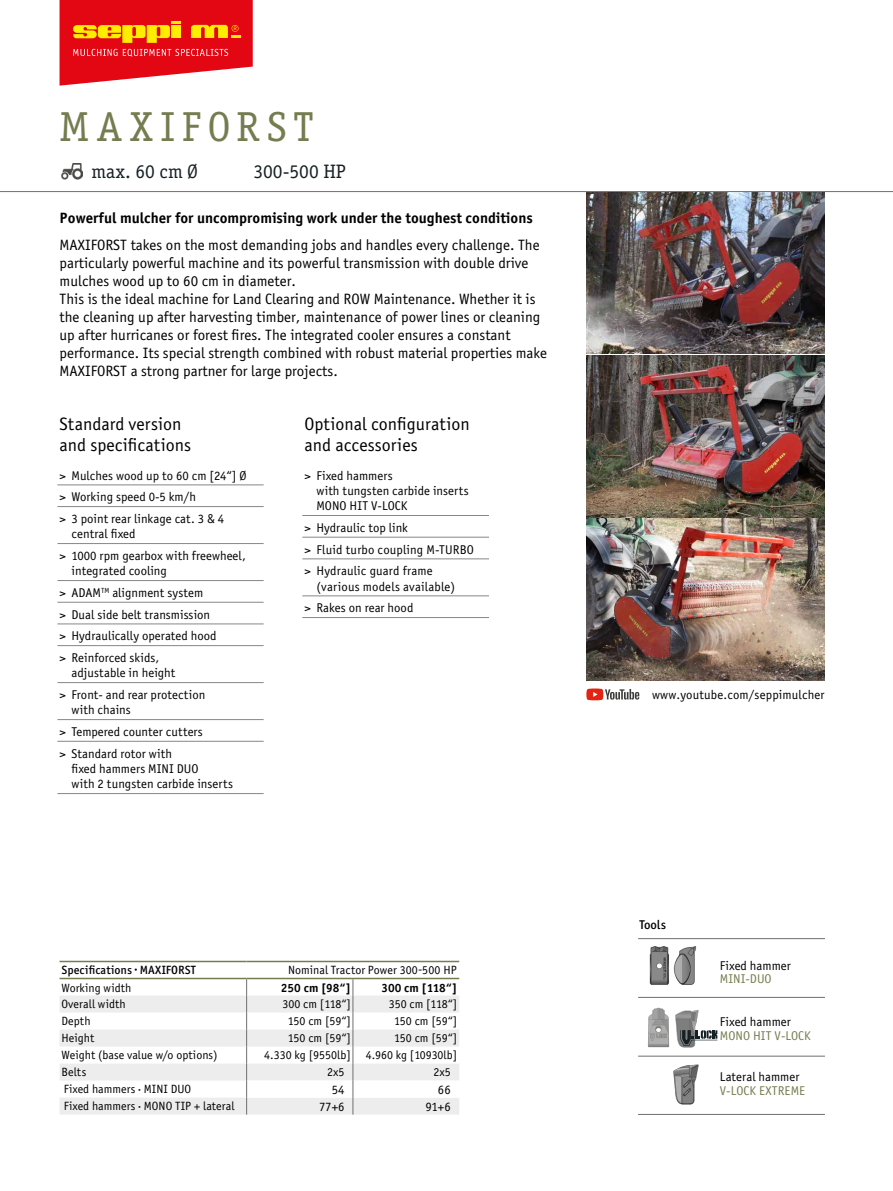
<style>
.page{position:relative;width:893px;height:1191px;background:#fff}
.page>*{position:absolute;margin:0;border:0;box-sizing:border-box;transform-origin:0 0}
.t1{font:42px "Officina Serif ITC";letter-spacing:.17em;color:#757c4f}
.t2{font:19.5px "Officina Serif ITC";color:#162125}
.t3{font:18px/21.6px "Officina Sans Book ITC";color:#000}
.t4{font:15px/18px "Officina Sans Book ITC";color:#000}
.t5{font:15px "Officina Sans Bold ITC";color:#000}
.t6{font:12.75px/21.6px "Officina Sans Book ITC";color:#000}
.t7{font:12.75px "Officina Sans Book ITC";color:#757c4f}
.t8{font:12.75px "Officina Sans Medium ITC";color:#000}
.t9{font:12px "Officina Sans Book ITC";color:#000}
.t10{font:12px "Officina Sans Medium ITC";color:#000}
.t11{font:12px "Officina Sans Bold ITC";color:#000}
.s1{font-family:"Officina Sans Bold ITC"}
</style>
<div class="page">
<svg style="left:60px;top:0;width:193px;height:86px;background:#e93f30"></svg>
<hr style="left:0;top:191px;width:893px;height:1px;background:#706f6f">
<hr style="left:638px;top:1056px;width:187px;height:1px;background:#706f6f">
<hr style="left:638px;top:997px;width:187px;height:1px;background:#706f6f">
<hr style="left:638px;top:938px;width:187px;height:1px;background:#706f6f">
<img style="left:638px;top:938px;width:74px;height:47px">
<hr style="left:638px;top:1114px;width:187px;height:1px;background:#706f6f">
<img style="left:673px;top:1064px;width:26px;height:41px">
<img style="left:586px;top:519px;width:239px;height:161px">
<img style="left:586px;top:192px;width:239px;height:325px">
<svg style="left:586px;top:688px;width:53px;height:12px"></svg>
<img style="left:62px;top:163px;width:21px;height:16px">
<img style="left:648px;top:1007px;width:22px;height:41px">
<img style="left:674px;top:1010px;width:27px;height:47px">
<svg style="left:680px;top:1030px;width:37px;height:16px"></svg>
<hr style="left:57px;top:484px;width:207px;height:1px;background:#878787">
<hr style="left:57px;top:506px;width:207px;height:1px;background:#878787">
<hr style="left:57px;top:543px;width:207px;height:1px;background:#878787">
<hr style="left:57px;top:580px;width:207px;height:1px;background:#878787">
<hr style="left:57px;top:602px;width:207px;height:1px;background:#878787">
<hr style="left:57px;top:623px;width:207px;height:1px;background:#878787">
<hr style="left:57px;top:645px;width:207px;height:1px;background:#878787">
<hr style="left:57px;top:682px;width:207px;height:1px;background:#878787">
<hr style="left:57px;top:719px;width:207px;height:1px;background:#878787">
<hr style="left:57px;top:741px;width:207px;height:1px;background:#878787">
<hr style="left:57px;top:793px;width:207px;height:1px;background:#878787">
<hr style="left:302px;top:515px;width:187px;height:1px;background:#878787">
<hr style="left:302px;top:537px;width:187px;height:1px;background:#878787">
<hr style="left:302px;top:558px;width:187px;height:1px;background:#878787">
<hr style="left:302px;top:595px;width:187px;height:1px;background:#878787">
<hr style="left:302px;top:617px;width:187px;height:1px;background:#878787">
<svg style="left:60px;top:996px;width:186px;height:118px;fill:#ededed"></svg>
<svg style="left:246px;top:979px;width:213px;height:135px"></svg>
<hr style="left:60px;top:960px;width:187px;height:2px;background:#757c4f">
<hr style="left:247px;top:960px;width:106px;height:2px;background:#757c4f">
<hr style="left:353px;top:960px;width:106px;height:2px;background:#757c4f">
<hr style="left:60px;top:977px;width:187px;height:2px;background:#757c4f">
<hr style="left:247px;top:977px;width:106px;height:2px;background:#757c4f">
<hr style="left:353px;top:977px;width:106px;height:2px;background:#757c4f">
<h1 class="t1" style="left:60px;top:100px;width:256px">MAXIFORST</h1>
<h2 class="t2" style="left:91px;top:159px;width:108px">max. 60 cm Ø</h2>
<h2 class="t2" style="left:253px;top:159px;width:94px">300-500 HP</h2>
<p class="t5" style="left:60px;top:208px;width:475px">Powerful mulcher for uncompromising work under the toughest conditions</p>
<p class="t4" style="left:60px;top:235px;width:489px">MAXIFORST takes on the most demanding jobs and handles every challenge. The particularly powerful machine and its powerful transmission with double drive mulches wood up to 60 cm in diameter.<br>This is the ideal machine for Land Clearing and ROW Maintenance. Whether it is the cleaning up after harvesting timber, maintenance of power lines or cleaning up after hurricanes or forest fires. The integrated cooler ensures a constant performance. Its special strength combined with robust material properties make MAXIFORST a strong partner for large projects.</p>
<h3 class="t3" style="left:60px;top:412px;width:133px">Standard version and specifications</h3>
<p class="t6" style="left:60px;top:464px;width:189px">&gt; Mulches wood up to 60 cm [24“] Ø &gt; Working speed 0-5 km/h<br>&gt; 3 point rear linkage cat. 3 &amp; 4</p>
<p class="t6" style="left:60px;top:522px;width:188px;text-indent:12px">central fixed<br>&gt; 1000 rpm gearbox with freewheel,</p>
<p class="t6" style="left:60px;top:559px;width:159px;text-indent:12px">integrated cooling<br>&gt; ADAM<sup>TM</sup> alignment system<br>&gt; Dual side belt transmission &gt; Hydraulically operated hood &gt; Reinforced skids,</p>
<p class="t6" style="left:60px;top:661px;width:147px;text-indent:12px">adjustable in height<br>&gt; Front- and rear protection</p>
<p class="t6" style="left:60px;top:698px;width:145px;text-indent:12px">with chains<br>&gt; Tempered counter cutters &gt; Standard rotor with</p>
<p class="t6" style="left:72px;top:760px;width:163px;line-height:15.3px">fixed hammers MINI DUO<br>with 2 tungsten carbide inserts</p>
<h3 class="t3" style="left:304px;top:412px;width:167px">Optional configuration and accessories</h3>
<p class="t6" style="left:316px;top:467px;width:154px;line-height:15.3px;text-indent:-12px">&gt; Fixed hammers<br>with tungsten carbide inserts<br>MONO HIT V-LOCK</p>
<p class="t6" style="left:304px;top:516px;width:171px">&gt; Hydraulic top link<br>&gt; Fluid turbo coupling M-TURBO &gt; Hydraulic guard frame</p>
<p class="t6" style="left:304px;top:575px;width:152px;text-indent:12px">(various models available) &gt; Rakes on rear hood</p>
<p class="t10" style="left:62px;top:962px;width:136px">Specifications · MAXIFORST</p>
<p class="t9" style="left:288px;top:962px;width:170px">Nominal Tractor Power 300-500 HP</p>
<p class="t9" style="left:62px;top:979px;width:71px">Working width</p>
<p class="t11" style="left:281px;top:979px;width:71px">250 cm [98“]</p>
<p class="t11" style="left:381px;top:979px;width:77px">300 cm [118“]</p>
<p class="t9" style="left:62px;top:996px;width:66px">Overall width</p>
<p class="t9" style="left:282px;top:996px;width:70px">300 cm [118“]</p>
<p class="t9" style="left:389px;top:996px;width:70px">350 cm [118“]</p>
<p class="t9" style="left:62px;top:1013px;width:30px">Depth</p>
<p class="t9" style="left:288px;top:1013px;width:65px">150 cm [59“]</p>
<p class="t9" style="left:394px;top:1013px;width:65px">150 cm [59“]</p>
<p class="t9" style="left:62px;top:1030px;width:34px">Height</p>
<p class="t9" style="left:288px;top:1030px;width:65px">150 cm [59“]</p>
<p class="t9" style="left:394px;top:1030px;width:65px">150 cm [59“]</p>
<p class="t9" style="left:62px;top:1047px;width:157px">Weight (base value w/o options)</p>
<p class="t9" style="left:264px;top:1047px;width:88px">4.330 kg [9550lb]</p>
<p class="t9" style="left:366px;top:1047px;width:93px">4.960 kg [10930lb]</p>
<p class="t9" style="left:62px;top:1064px;width:26px">Belts</p>
<p class="t9" style="left:327px;top:1064px;width:19px">2x5</p>
<p class="t9" style="left:433px;top:1064px;width:19px">2x5</p>
<p class="t9" style="left:64px;top:1081px;width:129px">Fixed hammers <span class="s1">·</span> MINI DUO</p>
<p class="t6" style="left:332px;top:1078px;width:14px">54</p>
<p class="t6" style="left:438px;top:1078px;width:14px">66</p>
<p class="t9" style="left:64px;top:1098px;width:172px">Fixed hammers <span class="s1">·</span> MONO TIP + lateral</p>
<p class="t6" style="left:319px;top:1095px;width:27px">77+6</p>
<p class="t6" style="left:426px;top:1095px;width:27px">91+6</p>
<p class="t6" style="left:652px;top:683px;width:174px">www.youtube.com/seppimulcher</p>
<p class="t8" style="left:639px;top:916px;width:28px">Tools</p>
<p class="t6" style="left:720px;top:954px;width:72px">Fixed hammer</p>
<p class="t7" style="left:720px;top:970px;width:53px">MINI-DUO</p>
<p class="t6" style="left:720px;top:1010px;width:72px">Fixed hammer</p>
<p class="t7" style="left:720px;top:1026px;width:92px">MONO HIT V-LOCK</p>
<p class="t6" style="left:720px;top:1065px;width:81px">Lateral hammer</p>
<p class="t7" style="left:720px;top:1082px;width:87px">V-LOCK EXTREME</p>
</div>
